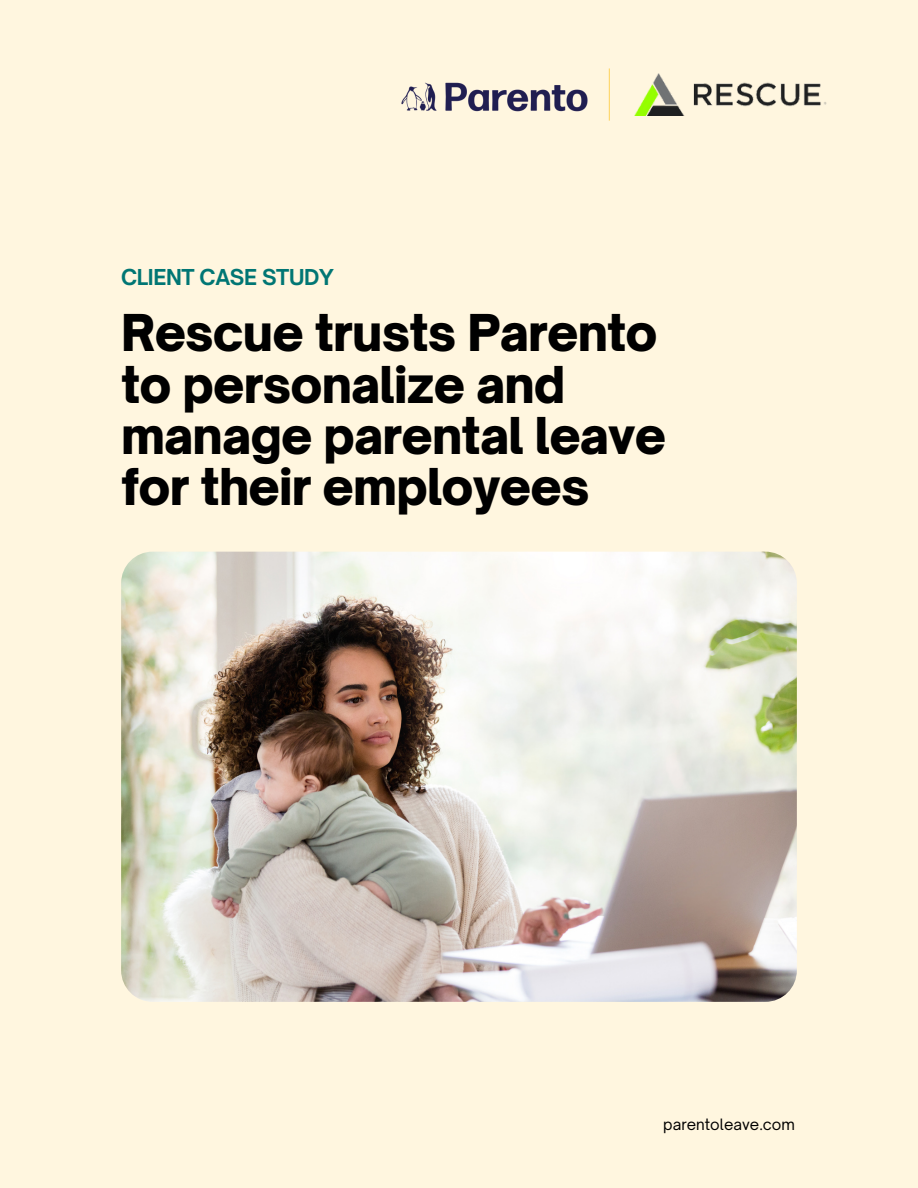
<style>
.page{position:relative;width:918px;height:1188px;background:#fff6df}
.page>*{position:absolute;margin:0;border:0;box-sizing:border-box;transform-origin:0 0}
.t1{font:900 48.6px/51.4px "Open Sauce One";letter-spacing:-.02em;color:#000}
.t2{font:700 21px "Open Sauce One";letter-spacing:-.02em;color:#007674}
.t3{font:15px "Open Sauce One";color:#000}
</style>
<div class="page">
<img style="left:634px;top:73px;width:192px;height:43px">
<hr style="left:609px;top:68px;width:1px;height:53px;background:#febd11">
<img style="left:401px;top:82px;width:187px;height:30px">
<img style="left:121px;top:552px;width:676px;height:450px;border-radius:32px">
<p class="t2" style="left:121px;top:264px;width:214px">CLIENT CASE STUDY</p>
<h1 class="t1" style="left:121px;top:307px;width:547px">Rescue trusts Parento to personalize and manage parental leave for their employees</h1>
<p class="t3" style="left:663px;top:1115px;width:133px">parentoleave.com</p>
</div>
